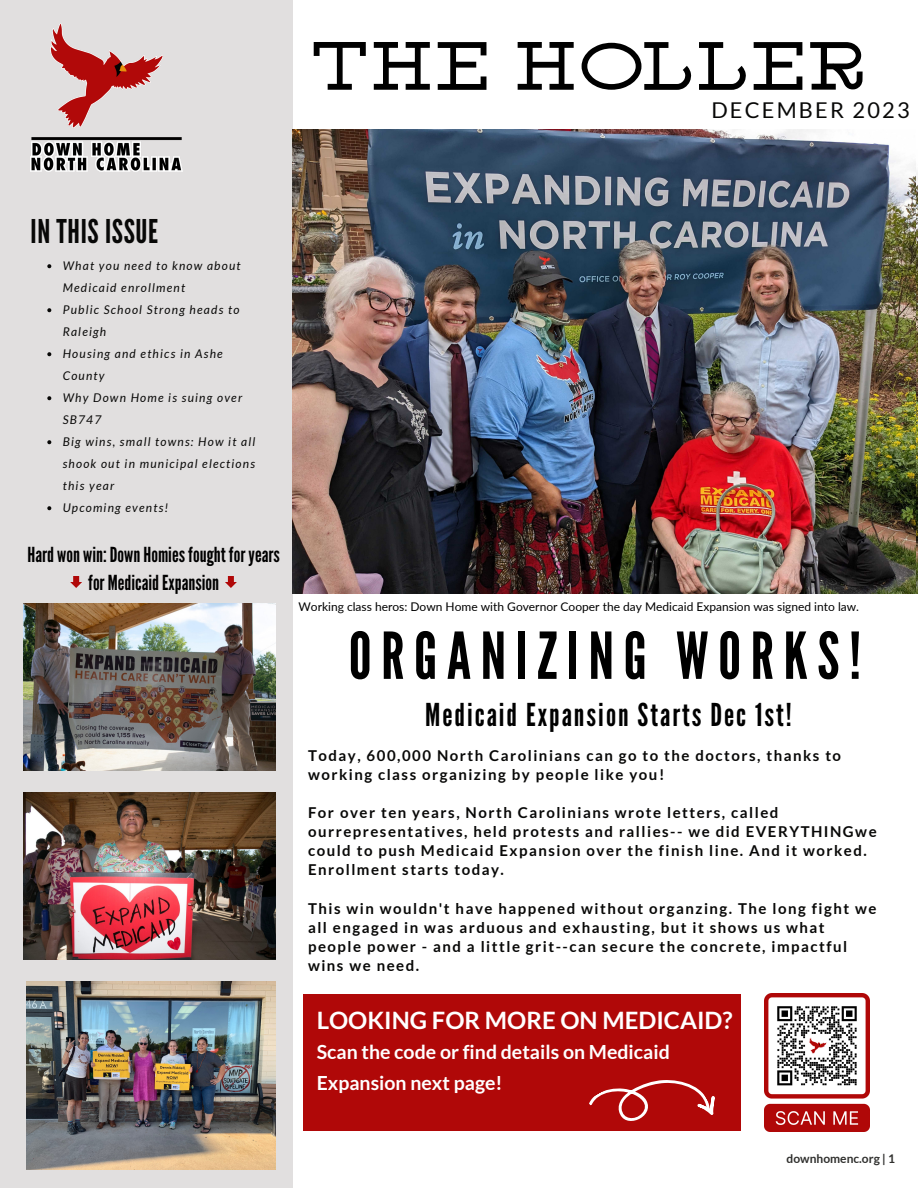
<style>
.page{position:relative;width:918px;height:1188px;background:#fff}
.page>*{position:absolute;margin:0;border:0;box-sizing:border-box;transform-origin:0 0}
.t1{font:101.1px "Carlson Slab";letter-spacing:.02em;color:#000}
.t2{font:64.5px "League Gothic";letter-spacing:.15em;color:#000}
.t3{font:32.7px "League Gothic";letter-spacing:.02em;color:#080807}
.t4{font:31.5px "League Gothic";letter-spacing:.065em;color:#000}
.t5{font:700 24px "Lato";color:#fff}
.t6{font:21.75px "Lato";letter-spacing:.1em;color:#080807}
.t7{font:20.7px/28.2px "League Gothic";color:#000;text-align:center}
.t8{font:700 19.5px/31.5px "Lato";color:#fff}
.t9{font:700 15px/19.2px "Lato";letter-spacing:.1em;color:#080807}
.t10{font:italic 12px/22px "Lato";letter-spacing:.1em;color:#080807}
.t11{font:12px "Lato";color:#000}
.t12{font:700 12px "Lato";color:#30302e}
</style>
<div class="page">
<div style="left:0;top:0;width:292px;height:1188px;background:#e1dfdf"></div>
<img style="left:31px;top:24px;width:151px;height:147px">
<img style="left:24px;top:603px;width:252px;height:168px">
<img style="left:24px;top:792px;width:252px;height:168px">
<img style="left:26px;top:981px;width:250px;height:188px">
<img style="left:292px;top:129px;width:623px;height:465px">
<div style="left:303px;top:994px;width:437px;height:136px;background:#b00808"></div>
<svg style="left:587px;top:1080px;width:136px;height:51px"></svg>
<img style="left:765px;top:994px;width:105px;height:137px">
<svg style="left:47px;top:264px;width:4px;height:4px"></svg>
<svg style="left:47px;top:308px;width:4px;height:4px"></svg>
<svg style="left:47px;top:352px;width:4px;height:4px"></svg>
<svg style="left:47px;top:396px;width:4px;height:4px"></svg>
<svg style="left:47px;top:440px;width:4px;height:4px"></svg>
<svg style="left:47px;top:506px;width:4px;height:4px"></svg>
<svg style="left:70px;top:576px;width:12px;height:12px"></svg>
<svg style="left:225px;top:576px;width:12px;height:12px"></svg>
<p class="t1" style="left:311px;top:12px;width:556px">THE HOLLER</p>
<p class="t6" style="left:711px;top:97px;width:200px">DECEMBER 2023</p>
<p class="t3" style="left:31px;top:212px;width:129px">IN THIS ISSUE</p>
<p class="t10" style="left:63px;top:255px;width:179px">What you need to know about<br>Medicaid enrollment</p>
<p class="t10" style="left:63px;top:299px;width:178px">Public School Strong heads to<br>Raleigh</p>
<p class="t10" style="left:63px;top:343px;width:162px">Housing and ethics in Ashe<br>County</p>
<p class="t10" style="left:63px;top:387px;width:181px">Why Down Home is suing over<br>SB747</p>
<p class="t10" style="left:63px;top:431px;width:194px;text-align:justify">Big wins, small towns: How it all shook out in municipal elections this year</p>
<p class="t10" style="left:63px;top:497px;width:107px">Upcoming events!</p>
<p class="t7" style="left:28px;top:541px;width:254px">Hard won win:DownHomiesfought foryears for MedicaidExpansion</p>
<p class="t11" style="left:298px;top:599px;width:562px">Working class heros: Down Home with Governor Cooper the day Medicaid Expansion was signed into law.</p>
<p class="t2" style="left:349px;top:619px;width:514px">ORGANIZING WORKS!</p>
<p class="t4" style="left:425px;top:696px;width:368px">Medicaid Expansion Starts Dec 1st!</p>
<p class="t9" style="left:308px;top:745px;width:535px">Today, 600,000 North Carolinians can go to the doctors, thanks to working class organizing by people like you!</p>
<p class="t9" style="left:308px;top:803px;width:570px">For over ten years, North Carolinians wrote letters, called ourrepresentatives, held protests and rallies-- we did EVERYTHINGwe could to push Medicaid Expansion over the finish line. And it worked.<br>Enrollment starts today.</p>
<p class="t9" style="left:308px;top:898px;width:570px">This win wouldn't have happened without organzing. The long fight we all engaged in was arduous and exhausting, but it shows us what people power - and a little grit--can secure the concrete, impactful wins we need.</p>
<p class="t5" style="left:317px;top:1005px;width:417px">LOOKING FOR MORE ON MEDICAID?</p>
<p class="t8" style="left:317px;top:1036px;width:355px">Scan the code or find details on Medicaid<br>Expansion next page!</p>
<p class="t12" style="left:787px;top:1151px;width:110px">downhomenc.org | 1</p>
</div>
